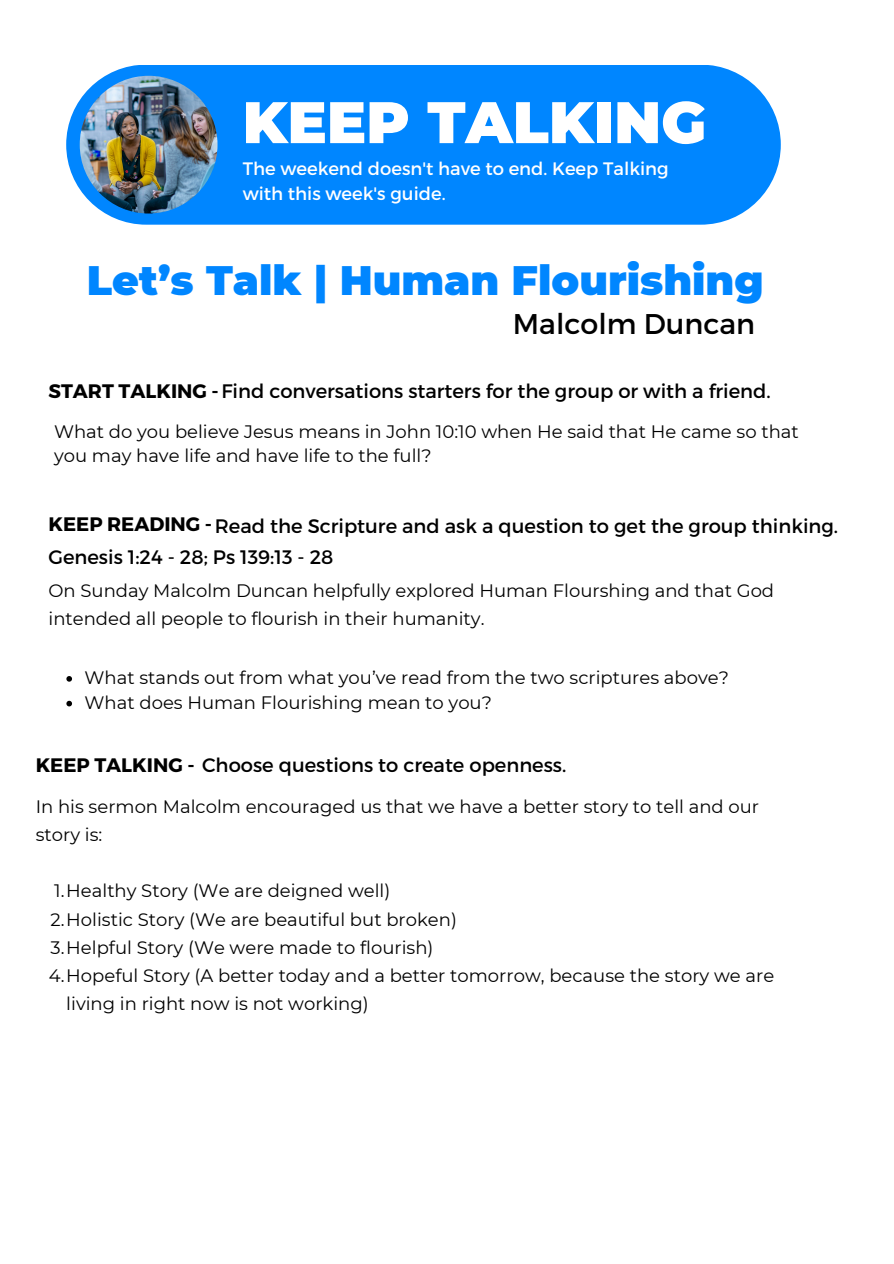
<style>
.page{position:relative;width:894px;height:1264px;background:#fff}
.page>*{position:absolute;margin:0;border:0;box-sizing:border-box;transform-origin:0 0}
.t1{font:900 58.5px "Montserrat";color:#fff}
.t2{font:900 41.1px "Montserrat";color:#0086ff}
.t3{font:28.5px "Montserrat";color:#000}
.t4{font:19.5px "Montserrat";color:#000}
.t5{font:700 19.5px "Montserrat";color:#000}
.t6{font:18px/28.2px "Montserrat";color:#000}
.t7{font:18px "Montserrat";color:#fff}
.s1{font-weight:700}
</style>
<div class="page">
<div style="left:66px;top:65px;width:714px;height:159px;background:#0086ff;border-radius:80px"></div>
<img style="left:80px;top:76px;width:137px;height:137px;border-radius:50%">
<svg style="left:66px;top:676px;width:6px;height:5px"></svg>
<svg style="left:66px;top:700px;width:6px;height:6px"></svg>
<p class="t1" style="left:242px;top:86px;width:465px">KEEP TALKING</p>
<p class="t7" style="left:242px;top:157px;width:427px">The weekend doesn't have to end. Keep Talking</p>
<h4 class="t7" style="left:242px;top:181px;width:204px">with this week's guide.</h4>
<h1 class="t2" style="left:87px;top:255px;width:678px">Let’s Talk | Human Flourishing</h1>
<p class="t3" style="left:513px;top:305px;width:244px">Malcolm Duncan</p>
<p class="t4" style="left:48px;top:378px;width:723px"><span class="s1">START TALKING -</span>Find conversations starters for the group or with a friend.</p>
<h2 class="t6" style="left:54px;top:419px;width:746px;line-height:24.8px">What do you believe Jesus means in John 10:10 when He said that He came so that you may have life and have life to the full?</h2>
<h3 class="t5" style="left:48px;top:511px;width:165px">KEEP READING -</h3>
<h4 class="t4" style="left:215px;top:513px;width:624px">Read the Scripture and ask a question to get the group thinking.</h4>
<p class="t4" style="left:48px;top:544px;width:286px">Genesis 1:24 - 28; Ps 139:13 - 28</p>
<p class="t6" style="left:48px;top:576px;width:727px">On Sunday Malcolm Duncan helpfully explored Human Flourshing and that God intended all people to flourish in their humanity.</p>
<p class="t6" style="left:85px;top:663px;width:645px">What stands out from what you’ve read from the two scriptures above?</p>
<p class="t6" style="left:85px;top:688px;width:409px">What does Human Flourishing mean to you?</p>
<p class="t4" style="left:36px;top:752px;width:532px"><span class="s1">KEEP TALKING -</span> Choose questions to create openness.</p>
<h4 class="t6" style="left:36px;top:792px;width:724px">In his sermon Malcolm encouraged us that we have a better story to tell and our story is:</h4>
<p class="t6" style="left:54px;top:876px;width:337px">1.Healthy Story (We are deigned well)</p>
<p class="t6" style="left:50px;top:905px;width:408px">2.Holistic Story (We are beautiful but broken)</p>
<p class="t6" style="left:50px;top:933px;width:384px">3.Helpful Story (We were made to flourish)</p>
<p class="t6" style="left:66px;top:961px;width:709px;text-indent:-18px">4.Hopeful Story (A better today and a better tomorrow, because the story we are living in right now is not working)</p>
</div>
